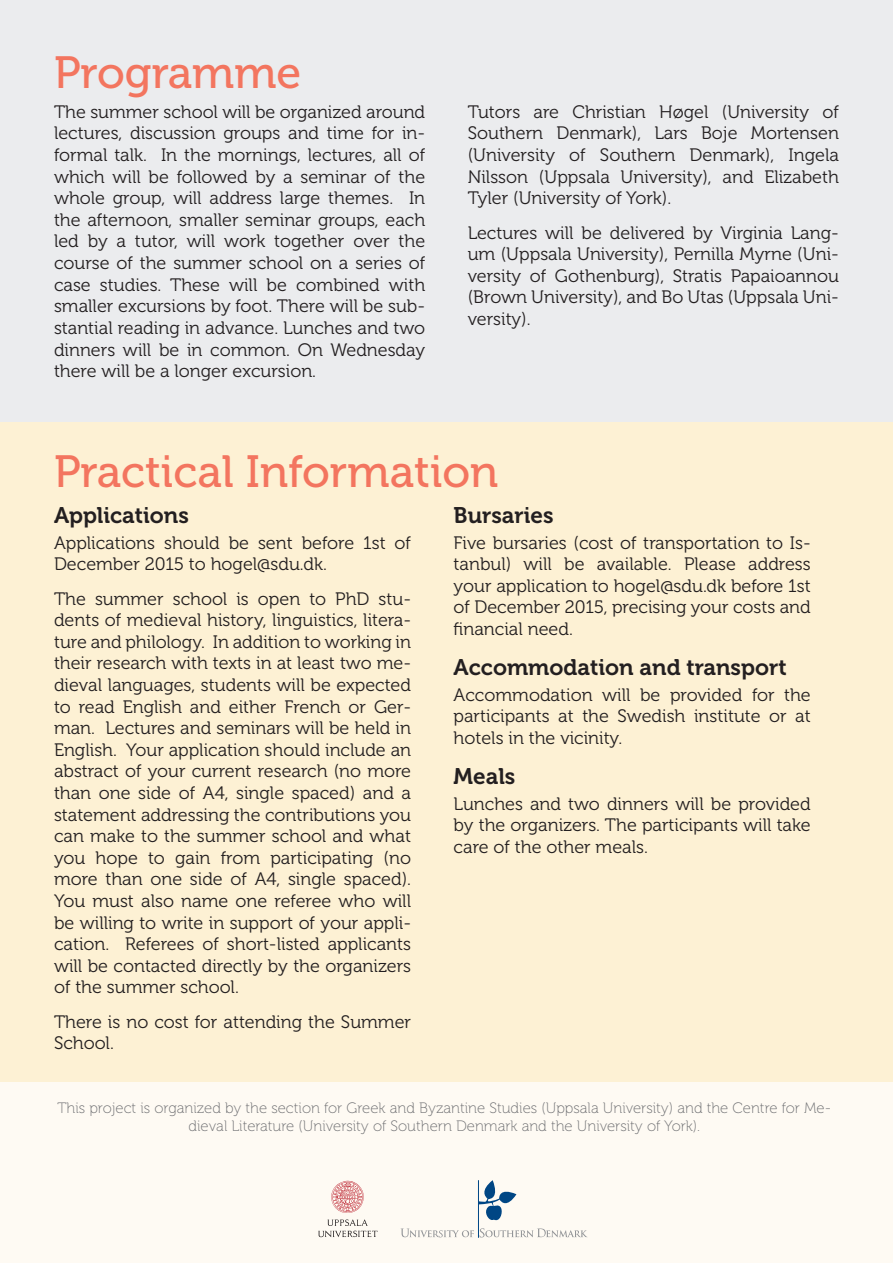
<style>
.page{position:relative;width:893px;height:1263px;background:#fff}
.page>*{position:absolute;margin:0;border:0;box-sizing:border-box;transform-origin:0 0}
.Overskrift{font:45px "Museo 500";color:#f3755f}
.Underoverskrift{font:22.5px "Museo 700";color:#231f20}
.Brødtekst{font:18px/21.6px "Museo 300";color:#231f20;text-align:justify}
.Brødtekst-2{font:15px/18px "Museo 100";color:#6c6d70;text-align:center}
</style>
<div class="page">
<div style="left:0;top:1081px;width:893px;height:182px;background:#fefaf3"></div>
<div style="left:0;top:0;width:893px;height:422px;background:#ebecee"></div>
<div style="left:0;top:422px;width:893px;height:659px;background:#fdf1d4"></div>
<svg style="left:318px;top:1219px;width:60px;height:18px"></svg>
<svg style="left:331px;top:1181px;width:33px;height:32px"></svg>
<hr style="left:478px;top:1180px;width:1px;height:58px;background:#004684">
<svg style="left:400px;top:1180px;width:188px;height:57px"></svg>
<p class="Overskrift" style="left:54px;top:48px;width:249px">Programme</p>
<p class="Brødtekst" style="left:54px;top:101px;width:373px">The summer school will be organized around lectures, discussion groups and time for in&shy;formal talk. In the mornings, lectures, all of which will be followed by a seminar of the whole group, will address large themes. In the afternoon, smaller seminar groups, each led by a tutor, will work together over the course of the summer school on a series of case studies. These will be combined with smaller excursions by foot. There will be sub&shy;stantial reading in advance. Lunches and two dinners will be in common. On Wednesday there will be a longer excursion.</p>
<p class="Brødtekst" style="left:468px;top:101px;width:373px">Tutors are Christian Høgel (University of Southern Denmark), Lars Boje Mortensen (University of Southern Denmark), Ingela Nilsson (Uppsala University), and Elizabeth Tyler (University of York).</p>
<p class="Brødtekst" style="left:468px;top:222px;width:373px">Lectures will be delivered by Virginia Lang&shy;um (Uppsala University), Pernilla Myrne (Uni&shy;versity of Gothenburg), Stratis Papaioannou (Brown University), and Bo Utas (Uppsala Uni&shy;versity).</p>
<p class="Overskrift" style="left:54px;top:447px;width:446px">Practical Information</p>
<p class="Underoverskrift" style="left:54px;top:502px;width:136px">Applications</p>
<p class="Brødtekst" style="left:54px;top:532px;width:359px">Applications should be sent before 1st of<br>December 2015 to hogel@sdu.dk.</p>
<p class="Brødtekst" style="left:54px;top:588px;width:359px">The summer school is open to PhD stu&shy;dents of medieval history, linguistics, litera&shy;ture and philology. In addition to working in their research with texts in at least two me&shy;dieval languages, students will be expected to read English and either French or Ger&shy;man. Lectures and seminars will be held in English. Your application should include an abstract of your current research (no more than one side of A4, single spaced) and a statement addressing the contributions you can make to the summer school and what you hope to gain from participating (no more than one side of A4, single spaced).<br>You must also name one referee who will be willing to write in support of your appli&shy;cation. Referees of short-listed applicants will be contacted directly by the organizers of the summer school.</p>
<p class="Brødtekst" style="left:54px;top:1011px;width:359px">There is no cost for attending the Summer<br>School.</p>
<p class="Underoverskrift" style="left:454px;top:502px;width:101px">Bursaries</p>
<p class="Brødtekst" style="left:454px;top:532px;width:359px">Five bursaries (cost of transportation to Is&shy;tanbul) will be available. Please address your application to hogel@sdu.dk before 1st of December 2015, precising your costs and financial need.</p>
<p class="Underoverskrift" style="left:454px;top:654px;width:335px">Accommodation and transport</p>
<p class="Brødtekst" style="left:454px;top:684px;width:359px">Accommodation will be provided for the participants at the Swedish institute or at hotels in the vicinity.</p>
<p class="Underoverskrift" style="left:454px;top:763px;width:63px">Meals</p>
<p class="Brødtekst" style="left:454px;top:793px;width:359px">Lunches and two dinners will be provided by the organizers. The participants will take care of the other meals.</p>
<p class="Brødtekst-2" style="left:57px;top:1099px;width:775px">This project is organized by the section for Greek and Byzantine Studies (Uppsala University) and the Centre for Me&shy;dieval Literature (University of Southern Denmark and the University of York).</p>
</div>
